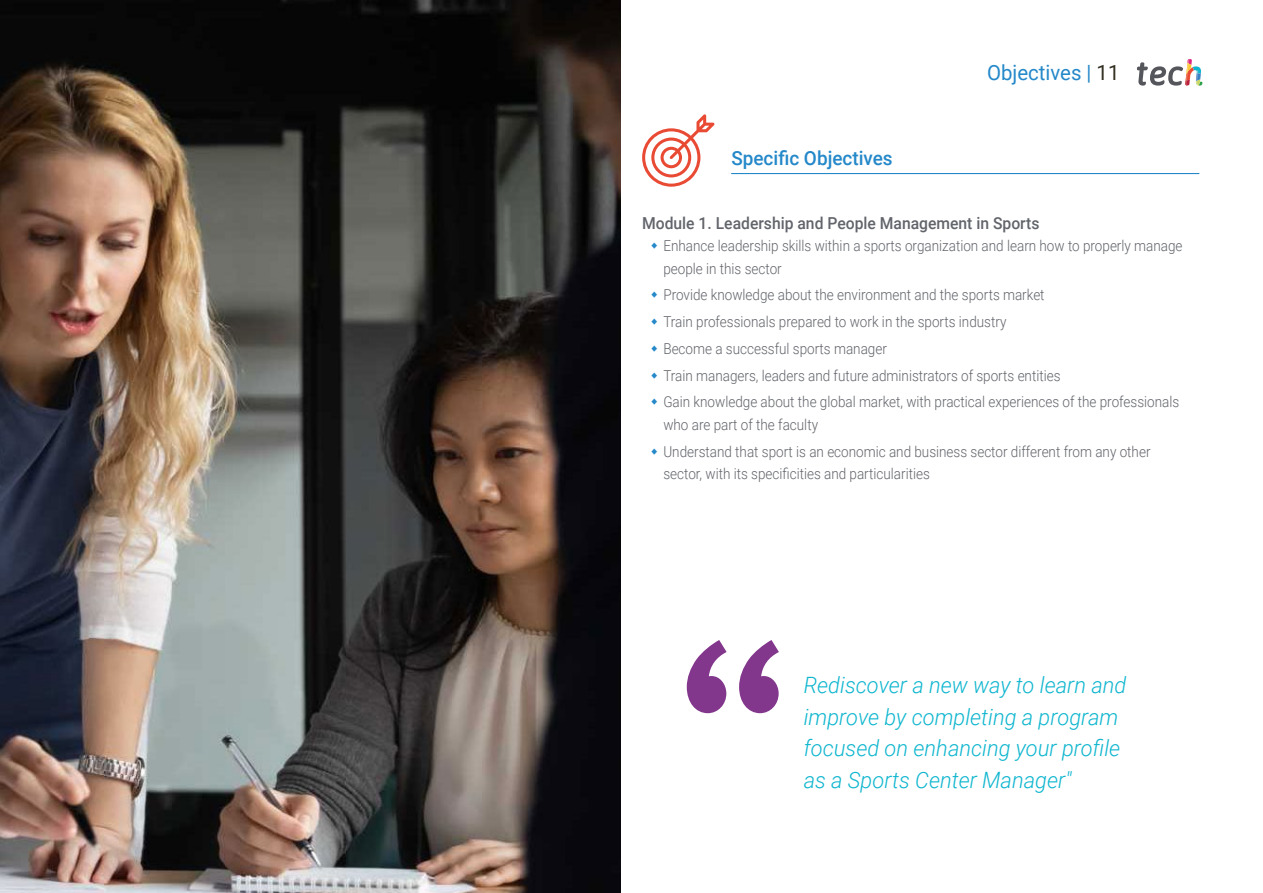
<style>
.page{position:relative;width:1263px;height:893px;background:#fff}
.page>*{position:absolute;margin:0;border:0;box-sizing:border-box;transform-origin:0 0}
.t1{font:italic 300 22.5px/31.5px "Roboto";color:#0fb6cf}
.t2{font:21px "Roboto";color:#2488c9}
.t3{font:500 19.5px "Roboto";color:#2488c9}
.t4{font:500 16.5px "Roboto";color:#61646a;scale:.95 1}
.t5{font:300 15px/26.7px "Roboto";color:#61646a;scale:.9 1}
.s1{color:#312e20}
</style>
<div class="page">
<img style="left:0;top:0;width:621px;height:893px">
<svg style="left:1137px;top:59px;width:65px;height:27px"></svg>
<svg style="left:687px;top:640px;width:92px;height:73px"></svg>
<svg style="left:642px;top:114px;width:72px;height:73px"></svg>
<hr style="left:731px;top:173px;width:468px;height:1px;background:#2488c9">
<h3 class="t3" style="left:731px;top:145px;width:163px">Specific Objectives</h3>
<h2 class="t2" style="left:987px;top:57px;width:134px">Objectives | <span class="s1">11</span></h2>
<p class="t4" style="left:642px;top:211px;width:420px">Module 1. Leadership and People Management in Sports</p>
<p class="t5" style="left:663px;top:234px;width:578px;line-height:22.5px">Enhance leadership skills within a sports organization and learn how to properly manage people in this sector</p>
<p class="t5" style="left:663px;top:281px;width:575px">Provide knowledge about the environment and the sports market<br>Train professionals prepared to work in the sports industry<br>Become a successful sports manager<br>Train managers, leaders and future administrators of sports entities<br>Gain knowledge about the global market, with practical experiences of the professionals</p>
<p class="t5" style="left:663px;top:411px;width:543px">who are part of the faculty<br>Understand that sport is an economic and business sector different from any other</p>
<p class="t5" style="left:663px;top:460px;width:298px">sector, with its specificities and particularities</p>
<h1 class="t1" style="left:804px;top:668px;width:324px">Rediscover a new way to learn and improve by completing a program focused on enhancing your profile as a Sports Center Manager"</h1>
</div>
